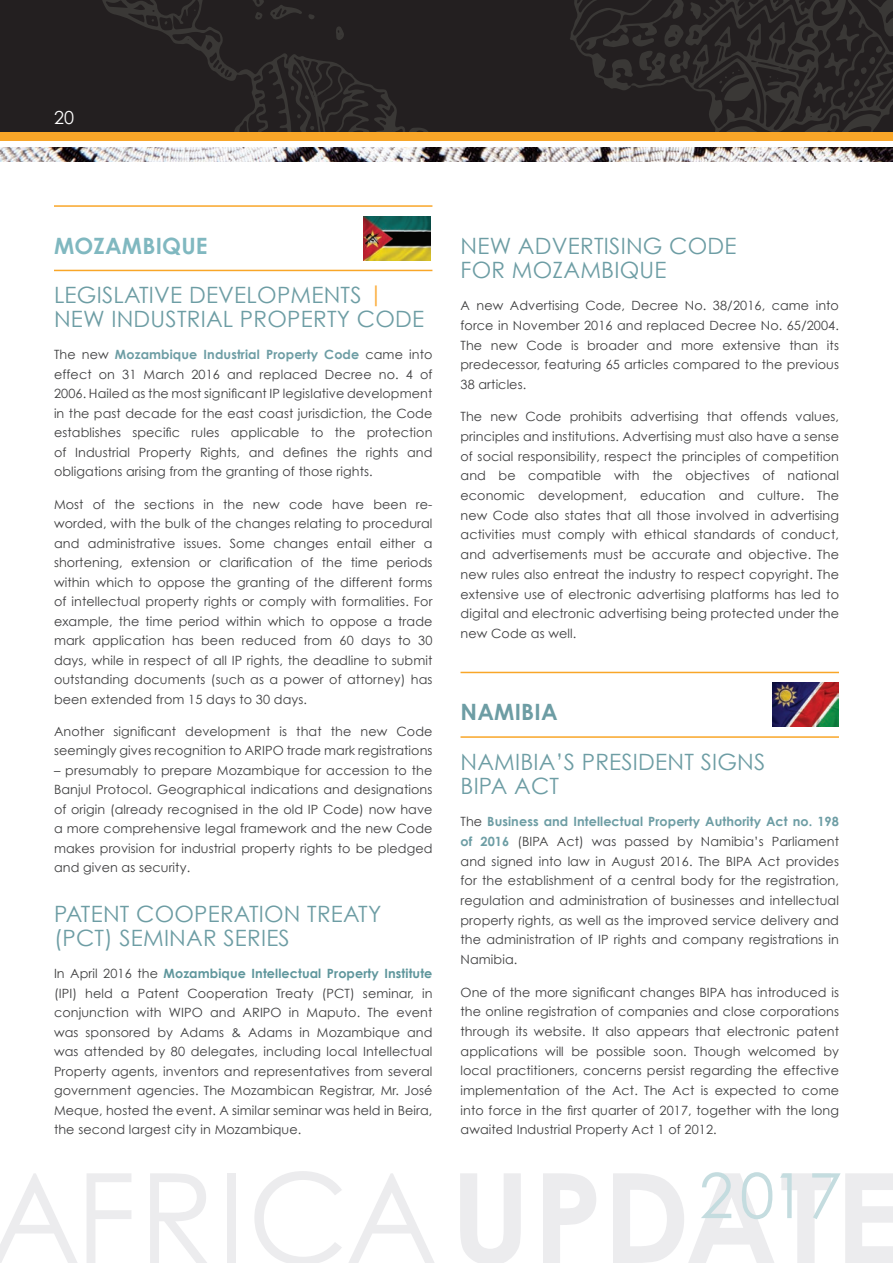
<style>
.page{position:relative;width:893px;height:1263px;background:#fff}
.page>*{position:absolute;margin:0;border:0;box-sizing:border-box;transform-origin:0 0}
.t1{font:62.4px "Century Gothic";color:#c4dcdf}
.t2{font:22.5px/24px "Century Gothic";letter-spacing:.01em;color:#6d9da4}
.t3{font:700 22.5px "Century Gothic";letter-spacing:.01em;color:#80b8c0}
.t4{font:700 22.5px "Century Gothic";letter-spacing:.01em;color:#6d9da4}
.t5{font:18px "Century Gothic";color:#fff}
.t6{font:12.75px/19.5px "Century Gothic";letter-spacing:.01em;color:#3e3e3f;text-align:justify}
.s1{color:#fbae3e}
.s2{font-weight:700;color:#6d9da4}
.s3{font-weight:700;color:#5f969c}
</style>
<div class="page">
<div style="left:0;top:0;width:893px;height:133px;background:#231f20"></div>
<svg style="left:102px;top:0;width:326px;height:132px"></svg>
<div style="left:0;top:132px;width:893px;height:8px;background:#f9a628"></div>
<svg style="left:570px;top:0;width:323px;height:132px"></svg>
<hr style="left:54px;top:205px;width:378px;height:2px;background:#f9a628">
<hr style="left:54px;top:270px;width:378px;height:1px;background:#f9a628">
<img style="left:364px;top:216px;width:66px;height:44px">
<hr style="left:460px;top:672px;width:379px;height:1px;background:#f9a628">
<hr style="left:460px;top:736px;width:379px;height:2px;background:#f9a628">
<img style="left:772px;top:682px;width:67px;height:45px">
<img style="left:0;top:147px;width:893px;height:15px">
<h3 class="t5" style="left:54px;top:107px;width:22px">20</h3>
<h2 class="t3" style="left:54px;top:231px;width:155px">MOZAMBIQUE</h2>
<h2 class="t2" style="left:54px;top:283px;width:372px">LEGISLATIVE DEVELOPMENTS <span class="s1">|<br></span>NEW INDUSTRIAL PROPERTY CODE</h2>
<p class="t6" style="left:54px;top:345px;width:380px">The new <span class="s2">Mozambique Industrial Property Code</span> came into effect on 31 March 2016 and replaced Decree no. 4 of 2006. Hailed as the most significant IP legislative development in the past decade for the east coast jurisdiction, the Code establishes specific rules applicable to the protection of Industrial Property Rights, and defines the rights and obligations arising from the granting of those rights.</p>
<p class="t6" style="left:54px;top:494px;width:380px">Most of the sections in the new code have been re&shy;worded, with the bulk of the changes relating to procedural and administrative issues. Some changes entail either a shortening, extension or clarification of the time periods within which to oppose the granting of the different forms of intellectual property rights or comply with formalities. For example, the time period within which to oppose a trade mark application has been reduced from 60 days to 30 days, while in respect of all IP rights, the deadline to submit outstanding documents (such as a power of attorney) has been extended from 15 days to 30 days.</p>
<p class="t6" style="left:54px;top:721px;width:380px">Another significant development is that the new Code seemingly gives recognition to ARIPO trade mark registrations</p>
<p class="t6" style="left:54px;top:760px;width:380px">– presumably to prepare Mozambique for accession to the Banjul Protocol. Geographical indications and designations of origin (already recognised in the old IP Code) now have a more comprehensive legal framework and the new Code makes provision for industrial property rights to be pledged and given as security.</p>
<h2 class="t2" style="left:54px;top:901px;width:329px">PATENT COOPERATION TREATY (PCT) SEMINAR SERIES</h2>
<p class="t6" style="left:54px;top:964px;width:380px">In April 2016 the <span class="s3">Mozambique Intellectual Property Institute </span>(IPI) held a Patent Cooperation Treaty (PCT) seminar, in conjunction with WIPO and ARIPO in Maputo. The event was sponsored by Adams &amp; Adams in Mozambique and was attended by 80 delegates, including local Intellectual Property agents, inventors and representatives from several government agencies. The Mozambican Registrar, Mr. José Meque, hosted the event. A similar seminar was held in Beira, the second largest city in Mozambique.</p>
<h2 class="t2" style="left:460px;top:233px;width:277px">NEW ADVERTISING CODE<br>FOR MOZAMBIQUE</h2>
<p class="t6" style="left:460px;top:295px;width:380px">A new Advertising Code, Decree No. 38/2016, came into force in November 2016 and replaced Decree No. 65/2004.<br>The new Code is broader and more extensive than its predecessor, featuring 65 articles compared to the previous 38 articles.</p>
<p class="t6" style="left:460px;top:407px;width:380px">The new Code prohibits advertising that offends values, principles and institutions. Advertising must also have a sense of social responsibility, respect the principles of competition and be compatible with the objectives of national economic development, education and culture. The new Code also states that all those involved in advertising activities must comply with ethical standards of conduct, and advertisements must be accurate and objective. The new rules also entreat the industry to respect copyright. The extensive use of electronic advertising platforms has led to digital and electronic advertising being protected under the new Code as well.</p>
<h2 class="t4" style="left:460px;top:698px;width:99px">NAMIBIA</h2>
<h2 class="t2" style="left:460px;top:749px;width:306px">NAMIBIA’S PRESIDENT SIGNS<br>BIPA ACT</h2>
<p class="t6" style="left:460px;top:812px;width:380px">The <span class="s2">Business and Intellectual Property Authority Act no. 198 of 2016</span> (BIPA Act) was passed by Namibia’s Parliament and signed into law in August 2016. The BIPA Act provides for the establishment of a central body for the registration, regulation and administration of businesses and intellectual property rights, as well as the improved service delivery and the administration of IP rights and company registrations in Namibia.</p>
<p class="t6" style="left:460px;top:982px;width:380px">One of the more significant changes BIPA has introduced is the online registration of companies and close corporations through its website. It also appears that electronic patent applications will be possible soon. Though welcomed by local practitioners, concerns persist regarding the effective implementation of the Act. The Act is expected to come into force in the first quarter of 2017, together with the long awaited Industrial Property Act 1 of 2012.</p>
<h1 class="t1" style="left:699px;top:1157px;width:145px">2017</h1>
</div>
